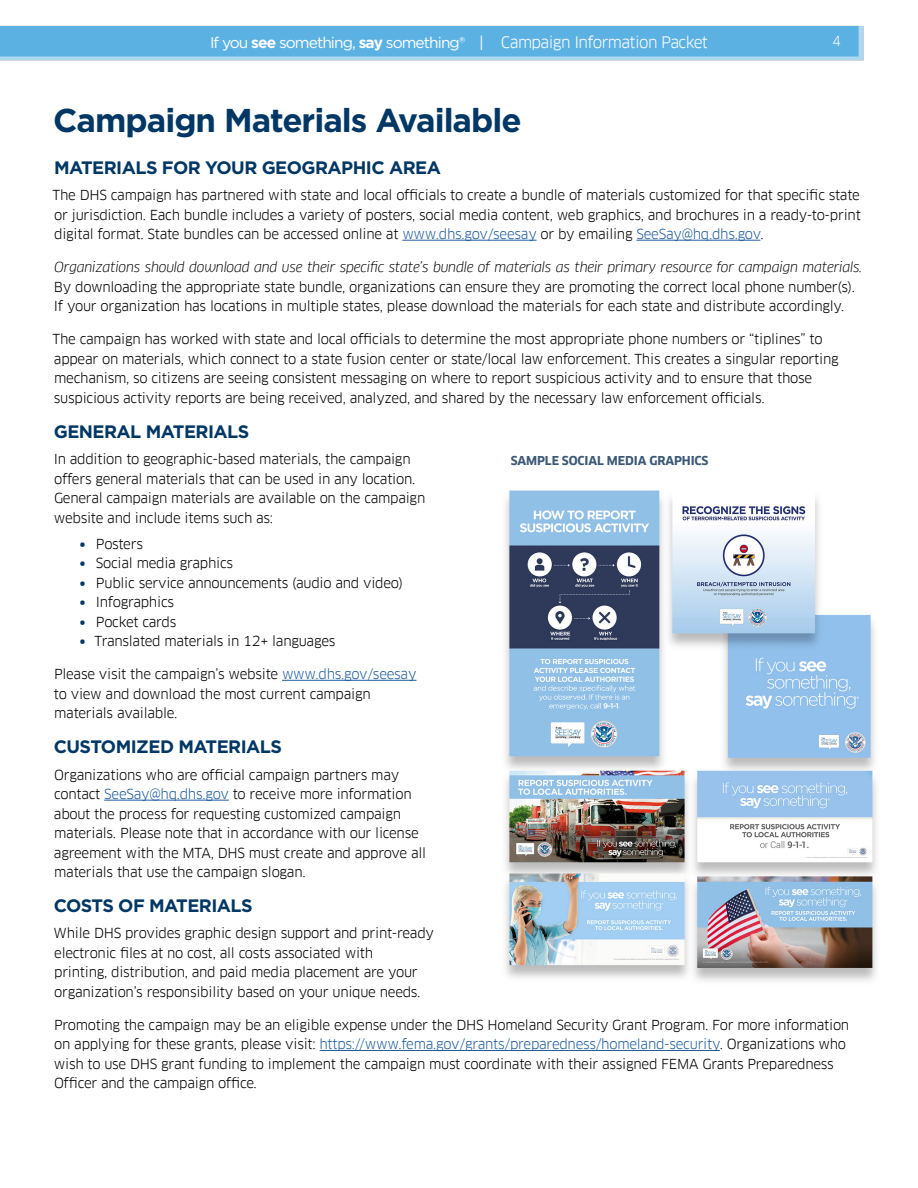
<style>
.page{position:relative;width:918px;height:1188px;background:#fff}
.page>*{position:absolute;margin:0;border:0;box-sizing:border-box;transform-origin:0 0}
.t1{font:700 33px "Gotham";letter-spacing:-.03em;color:#003764}
.t2{font:700 18px "Gotham";letter-spacing:-.03em;color:#003764}
.t3{font:15.45px "Gotham";letter-spacing:-.06em;color:#fff}
.t4{font:13.5px/19.5px "Clan Pro";letter-spacing:-.02em;color:#000}
.t5{font:italic 13.5px "Clan Pro";letter-spacing:-.02em;color:#000}
.t6{font:13.5px "Clan Pro";color:#fff}
.t7{font:700 12px "Clan Pro";letter-spacing:-.01em;color:#3b5876}
.s1{font-weight:700}
.s2{font-family:"Clan Pro"}
.s3{color:#215e9e}
.s4{font-weight:700;color:#003764}
</style>
<div class="page">
<img style="left:0;top:25px;width:864px;height:1026px">
<hr style="left:402px;top:240px;width:135px;height:1px;background:#215e9e">
<hr style="left:636px;top:240px;width:124px;height:1px;background:#215e9e">
<hr style="left:282px;top:680px;width:135px;height:1px;background:#215e9e">
<hr style="left:104px;top:800px;width:125px;height:1px;background:#215e9e">
<hr style="left:320px;top:1050px;width:400px;height:1px;background:#215e9e">
<div style="left:481px;top:434px;width:397px;height:525px;background:#fff"></div>
<img style="left:491px;top:490px;width:386px;height:496px">
<p class="t3" style="left:210px;top:33px;width:499px">If you <span class="s1">see</span> something, <span class="s1">say</span> something® | <span class="s2">Campaign Information Packet</span></p>
<p class="t6" style="left:832px;top:33px;width:10px">4</p>
<h1 class="t1" style="left:53px;top:101px;width:470px">Campaign Materials Available</h1>
<h2 class="t2" style="left:54px;top:157px;width:388px">MATERIALS FOR YOUR GEOGRAPHIC AREA</h2>
<p class="t4" style="left:53px;top:185px;width:810px;text-align:justify">The DHS campaign has partnered with state and local officials to create a bundle of materials customized for that specific state or jurisdiction. Each bundle includes a variety of posters, social media content, web graphics, and brochures in a ready-to-print digital format. State bundles can be accessed online at <span class="s3">www.dhs.gov/seesay</span> or by emailing <span class="s3">SeeSay@hq.dhs.gov</span>.</p>
<p class="t5" style="left:54px;top:259px;width:810px">Organizations should download and use their specific state’s bundle of materials as their primary resource for campaign materials.</p>
<p class="t4" style="left:54px;top:277px;width:803px">By downloading the appropriate state bundle, organizations can ensure they are promoting the correct local phone number(s).<br>If your organization has locations in multiple states, please download the materials for each state and distribute accordingly.</p>
<p class="t4" style="left:53px;top:329px;width:788px">The campaign has worked with state and local officials to determine the most appropriate phone numbers or “tiplines” to appear on materials, which connect to a state fusion center or state/local law enforcement. This creates a singular reporting mechanism, so citizens are seeing consistent messaging on where to report suspicious activity and to ensure that those suspicious activity reports are being received, analyzed, and shared by the necessary law enforcement officials.</p>
<h2 class="t2" style="left:54px;top:421px;width:197px">GENERAL MATERIALS</h2>
<p class="t4" style="left:54px;top:449px;width:373px">In addition to geographic-based materials, the campaign offers general materials that can be used in any location.<br>General campaign materials are available on the campaign website and include items such as:</p>
<p class="t4" style="left:80px;top:534px;width:65px"><span class="s4">•</span> Posters</p>
<p class="t4" style="left:80px;top:554px;width:155px"><span class="s4">•</span> Social media graphics</p>
<p class="t4" style="left:80px;top:573px;width:325px"><span class="s4">•</span> Public service announcements (audio and video)</p>
<p class="t4" style="left:80px;top:593px;width:96px"><span class="s4">•</span> Infographics</p>
<p class="t4" style="left:80px;top:612px;width:98px"><span class="s4">•</span> Pocket cards</p>
<p class="t4" style="left:80px;top:632px;width:257px"><span class="s4">•</span> Translated materials in 12+ languages</p>
<p class="t4" style="left:54px;top:665px;width:364px">Please visit the campaign’s website <span class="s3">www.dhs.gov/seesay </span>to view and download the most current campaign materials available.</p>
<h2 class="t2" style="left:54px;top:737px;width:230px">CUSTOMIZED MATERIALS</h2>
<p class="t4" style="left:54px;top:765px;width:374px">Organizations who are official campaign partners may contact <span class="s3">SeeSay@hq.dhs.gov</span> to receive more information about the process for requesting customized campaign materials. Please note that in accordance with our license agreement with the MTA, DHS must create and approve all materials that use the campaign slogan.</p>
<h2 class="t2" style="left:54px;top:895px;width:200px">COSTS OF MATERIALS</h2>
<p class="t4" style="left:54px;top:924px;width:382px">While DHS provides graphic design support and print-ready electronic files at no cost, all costs associated with<br>printing, distribution, and paid media placement are your organization’s responsibility based on your unique needs.</p>
<p class="t4" style="left:54px;top:1015px;width:797px">Promoting the campaign may be an eligible expense under the DHS Homeland Security Grant Program. For more information on applying for these grants, please visit: <span class="s3">https://www.fema.gov/grants/preparedness/homeland-security</span>. Organizations who wish to use DHS grant funding to implement the campaign must coordinate with their assigned FEMA Grants Preparedness Officer and the campaign office.</p>
<p class="t7" style="left:511px;top:454px;width:199px">SAMPLE SOCIAL MEDIA GRAPHICS</p>
</div>
